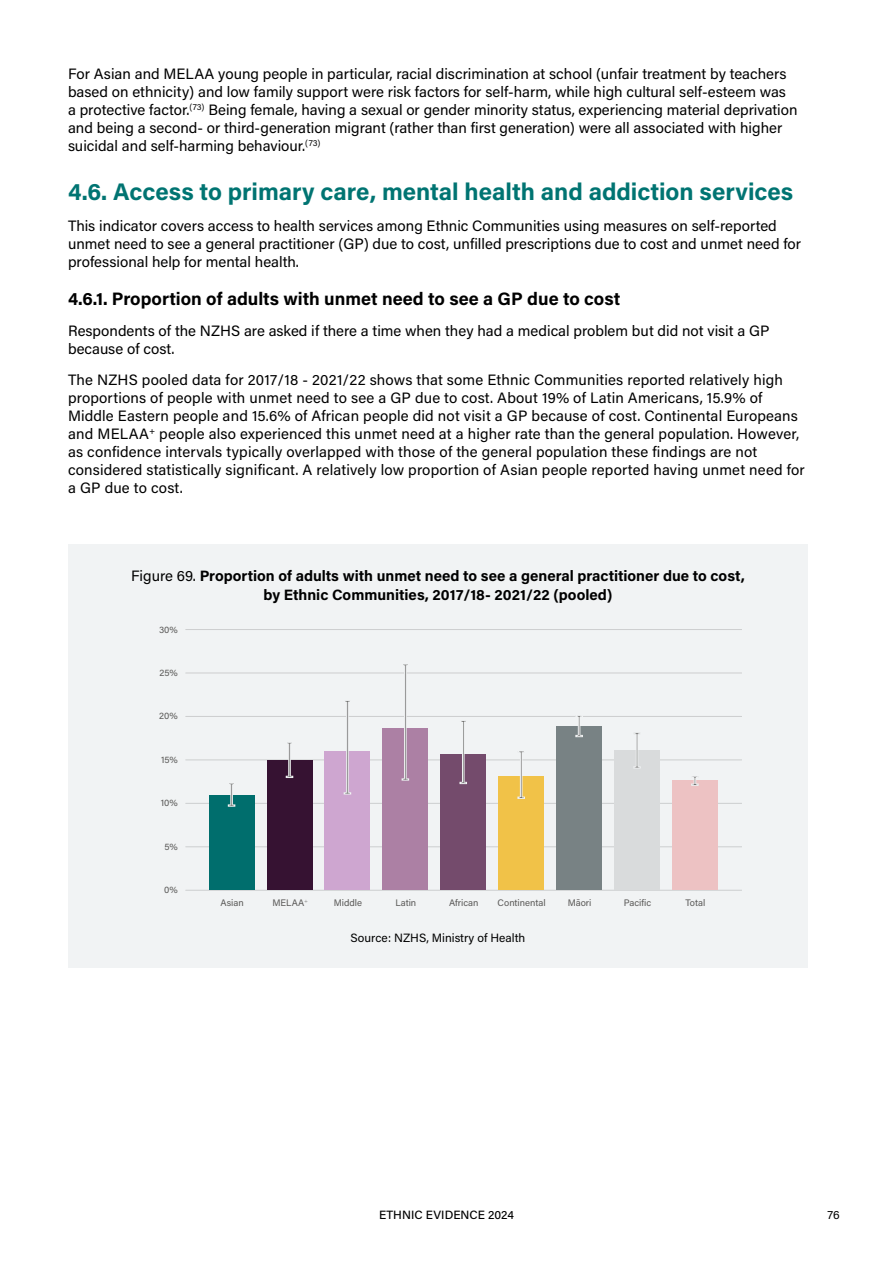
<style>
.page{position:relative;width:893px;height:1263px;background:#fff}
.page>*{position:absolute;margin:0;border:0;box-sizing:border-box;transform-origin:0 0}
.t1{font:700 24px "Acumin Pro";color:#007472}
.t2{font:700 18px "Acumin Pro";color:#000}
.t3{font:15px/18px "Acumin Pro";letter-spacing:.005em;color:#000}
.t4{font:700 15px/19.5px "Acumin Pro";color:#000;text-align:center}
.t5{font:12px "Acumin Pro";color:#000}
.t6{font:12px "Acumin Variable Concept";color:#000}
.t7{font:9.45px "Acumin Pro";color:#605e5c}
.s1{font-weight:400}
.s2{font-family:"Times New Roman"}
</style>
<div class="page">
<div style="left:68px;top:544px;width:740px;height:424px;background:#f1f3f4"></div>
<hr style="left:186px;top:890px;width:556px;height:1px;background:#d9d9d9">
<hr style="left:186px;top:846px;width:556px;height:1px;background:#d9d9d9">
<hr style="left:186px;top:803px;width:556px;height:1px;background:#d9d9d9">
<hr style="left:186px;top:759px;width:556px;height:1px;background:#d9d9d9">
<hr style="left:186px;top:716px;width:556px;height:1px;background:#d9d9d9">
<hr style="left:186px;top:673px;width:556px;height:1px;background:#d9d9d9">
<hr style="left:186px;top:629px;width:556px;height:1px;background:#d9d9d9">
<div style="left:209px;top:795px;width:45px;height:95px;background:#007472"></div>
<div style="left:267px;top:760px;width:45px;height:130px;background:#3a1335"></div>
<div style="left:325px;top:752px;width:45px;height:138px;background:#cea6d0"></div>
<div style="left:383px;top:728px;width:45px;height:162px;background:#ac80a4"></div>
<div style="left:441px;top:754px;width:45px;height:136px;background:#744b6c"></div>
<div style="left:498px;top:776px;width:46px;height:114px;background:#f1c248"></div>
<div style="left:556px;top:726px;width:46px;height:164px;background:#788284"></div>
<div style="left:614px;top:751px;width:46px;height:139px;background:#d9dbdc"></div>
<div style="left:672px;top:780px;width:46px;height:110px;background:#edc2c3"></div>
<div style="left:230px;top:783px;width:3px;height:23px;background:#605e5c;border:1px solid #fff"></div>
<div style="left:288px;top:743px;width:3px;height:34px;background:#605e5c;border:1px solid #fff"></div>
<div style="left:346px;top:701px;width:3px;height:93px;background:#605e5c;border:1px solid #fff"></div>
<div style="left:404px;top:664px;width:2px;height:116px;background:#605e5c;border:1px solid #fff"></div>
<div style="left:462px;top:721px;width:2px;height:62px;background:#605e5c;border:1px solid #fff"></div>
<div style="left:520px;top:751px;width:2px;height:47px;background:#605e5c;border:1px solid #fff"></div>
<div style="left:578px;top:716px;width:2px;height:20px;background:#605e5c;border:1px solid #fff"></div>
<div style="left:636px;top:733px;width:2px;height:35px;background:#605e5c;border:1px solid #fff"></div>
<svg style="left:634px;top:732px;width:6px;height:3px"></svg>
<svg style="left:228px;top:804px;width:8px;height:3px"></svg>
<svg style="left:286px;top:775px;width:7px;height:3px"></svg>
<svg style="left:343px;top:792px;width:8px;height:3px"></svg>
<svg style="left:401px;top:778px;width:8px;height:3px"></svg>
<svg style="left:459px;top:782px;width:8px;height:2px"></svg>
<svg style="left:517px;top:796px;width:8px;height:3px"></svg>
<svg style="left:575px;top:735px;width:8px;height:2px"></svg>
<svg style="left:633px;top:766px;width:8px;height:3px"></svg>
<svg style="left:691px;top:776px;width:8px;height:10px"></svg>
<p class="t3" style="left:68px;top:64px;width:731px">For Asian and MELAA young people in particular, racial discrimination at school (unfair treatment by teachers based on ethnicity) and low family support were risk factors for self-harm, while high cultural self-esteem was a protective factor.<sup>(73)</sup> Being female, having a sexual or gender minority status, experiencing material deprivation and being a second- or third-generation migrant (rather than first generation) were all associated with higher suicidal and self-harming behaviour.<sup>(73)</sup></p>
<h1 class="t1" style="left:68px;top:174px;width:727px">4.6. Access to primary care, mental health and addiction services</h1>
<p class="t3" style="left:68px;top:216px;width:735px">This indicator covers access to health services among Ethnic Communities using measures on self-reported unmet need to see a general practitioner (GP) due to cost, unfilled prescriptions due to cost and unmet need for professional help for mental health.</p>
<p class="t2" style="left:68px;top:286px;width:554px">4.6.1. Proportion of adults with unmet need to see a GP due to cost</p>
<p class="t3" style="left:68px;top:321px;width:703px">Respondents of the NZHS are asked if there a time when they had a medical problem but did not visit a GP because of cost.</p>
<p class="t3" style="left:68px;top:370px;width:738px">The NZHS pooled data for 2017/18 - 2021/22 shows that some Ethnic Communities reported relatively high proportions of people with unmet need to see a GP due to cost. About 19% of Latin Americans, 15.9% of Middle Eastern people and 15.6% of African people did not visit a GP because of cost. Continental Europeans and MELAA<sup>+</sup> people also experienced this unmet need at a higher rate than the general population. However, as confidence intervals typically overlapped with those of the general population these findings are not considered statistically significant. A relatively low proportion of Asian people reported having unmet need for a GP due to cost.</p>
<p class="t4" style="left:131px;top:565px;width:615px"><span class="s1">Figure 69.</span> Proportion of adults with unmet need to see a general practitioner due to cost, by Ethnic Communities, 2017/18- 2021/22 (pooled)</p>
<p class="t7" style="left:159px;top:623px;width:20px">30%</p>
<p class="t7" style="left:160px;top:666px;width:20px">25%</p>
<p class="t7" style="left:159px;top:710px;width:20px">20%</p>
<p class="t7" style="left:161px;top:753px;width:18px">15%</p>
<p class="t7" style="left:161px;top:796px;width:19px">10%</p>
<p class="t7" style="left:164px;top:840px;width:15px">5%</p>
<p class="t7" style="left:164px;top:883px;width:15px">0%</p>
<p class="t7" style="left:220px;top:896px;width:25px">Asian</p>
<p class="t7" style="left:272px;top:896px;width:37px">MELAA<span class="s2">⁺</span></p>
<p class="t7" style="left:334px;top:896px;width:30px">Middle</p>
<p class="t7" style="left:395px;top:896px;width:22px">Latin</p>
<p class="t7" style="left:449px;top:896px;width:31px">African</p>
<p class="t7" style="left:498px;top:896px;width:50px">Continental</p>
<p class="t7" style="left:568px;top:896px;width:25px">Māori</p>
<p class="t7" style="left:624px;top:896px;width:29px">Pacific</p>
<p class="t7" style="left:685px;top:896px;width:21px">Total</p>
<p class="t5" style="left:351px;top:929px;width:176px">Source: NZHS, Ministry of Health</p>
<p class="t6" style="left:379px;top:1206px;width:137px">ETHNIC EVIDENCE 2024</p>
<p class="t6" style="left:827px;top:1206px;width:14px">76</p>
</div>
